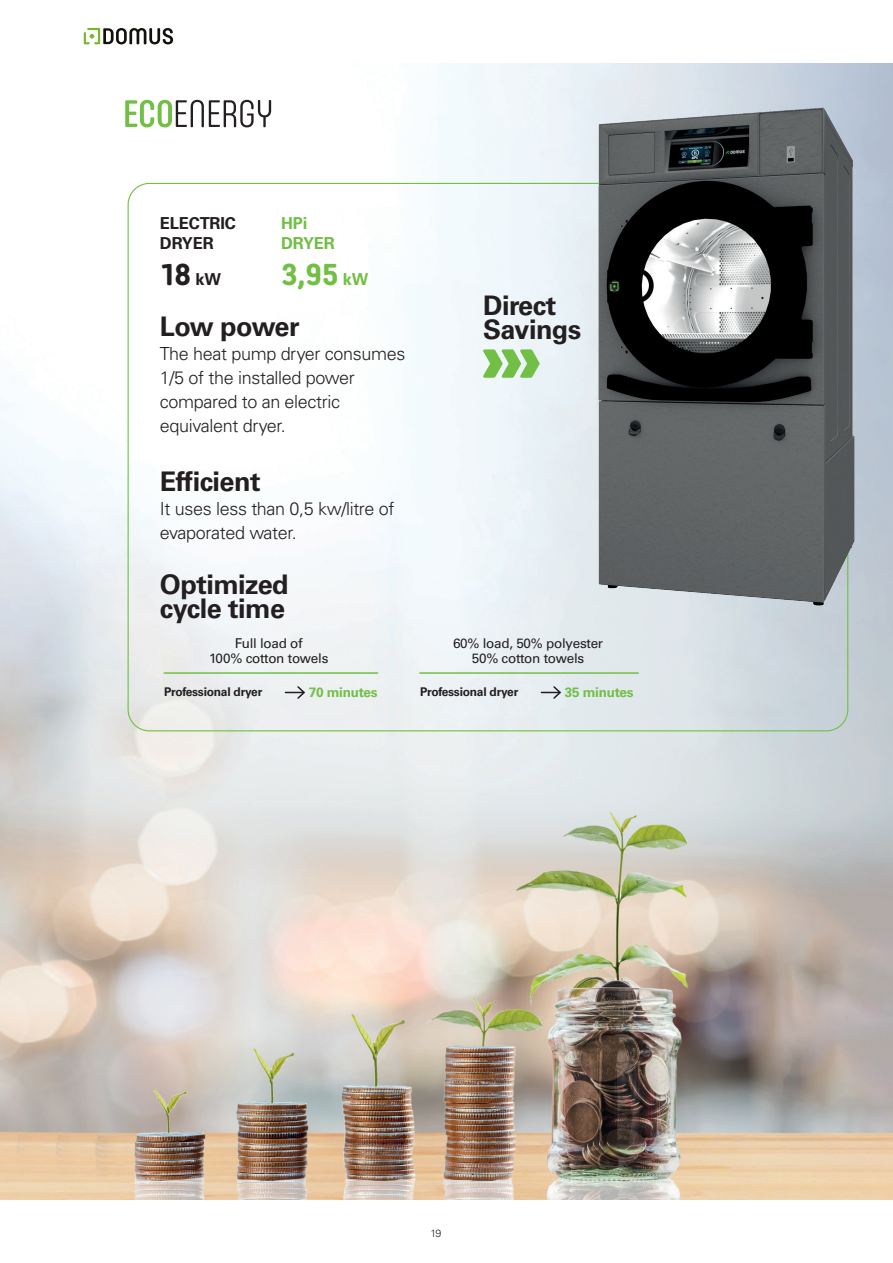
<style>
.page{position:relative;width:893px;height:1263px;background:#fff}
.page>*{position:absolute;margin:0;border:0;box-sizing:border-box;transform-origin:0 0}
.t1{font:700 30px "Core Mellow";color:#71bf44}
.t2{font:700 30px "Core Mellow";color:#231f20}
.t3{font:700 27px/24px "Univers LT Std";letter-spacing:-.02em;color:#231f20}
.t4{font:300 18px/24px "Univers LT Std";letter-spacing:-.02em;color:#231f20}
.t5{font:700 16.5px/19.8px "Univers LT Std";letter-spacing:-.01em;color:#231f20}
.t6{font:700 16.5px "Univers LT Std";letter-spacing:-.01em;color:#71bf44}
.t7{font:13.5px "Univers LT Std";letter-spacing:-.02em;color:#231f20}
.t8{font:700 13.5px "Univers LT Std";letter-spacing:-.02em;color:#71bf44}
.t9{font:700 12px "Univers LT Std";letter-spacing:-.02em;color:#231f20}
.t10{font:300 10.5px "Univers LT Std";color:#231f20}
.s1{font-family:"Univers LT Std";font-size:16.5px}
</style>
<div class="page">
<svg style="left:84px;top:28px;width:89px;height:16px"></svg>
<img style="left:0;top:64px;width:893px;height:1135px">
<img style="left:598px;top:108px;width:256px;height:498px">
<svg style="left:125px;top:100px;width:146px;height:27px"></svg>
<svg style="left:285px;top:685px;width:21px;height:15px"></svg>
<svg style="left:483px;top:349px;width:57px;height:29px;background:#9dd284"></svg>
<hr style="left:164px;top:672px;width:214px;height:2px;background:#71bf44">
<hr style="left:419px;top:672px;width:220px;height:2px;background:#71bf44">
<svg style="left:541px;top:685px;width:21px;height:15px"></svg>
<p class="t5" style="left:160px;top:213px;width:77px">ELECTRIC<br>DRYER</p>
<p class="t6" style="left:281px;top:213px;width:28px">HPi</p>
<p class="t6" style="left:281px;top:233px;width:55px">DRYER</p>
<p class="t2" style="left:160px;top:251px;width:62px">18 <span class="s1">kW</span></p>
<p class="t1" style="left:281px;top:251px;width:89px">3,95 <span class="s1">kW</span></p>
<p class="t3" style="left:160px;top:315px;width:141px">Low power</p>
<p class="t4" style="left:160px;top:342px;width:247px">The heat pump dryer consumes<br>1/5 of the installed power compared to an electric equivalent dryer.</p>
<p class="t3" style="left:160px;top:470px;width:102px">Efficient</p>
<p class="t4" style="left:160px;top:497px;width:236px">It uses less than 0,5 kw/litre of evaporated water.</p>
<p class="t3" style="left:160px;top:573px;width:130px">Optimized</p>
<p class="t3" style="left:160px;top:597px;width:127px">cycle time</p>
<p class="t7" style="left:235px;top:635px;width:70px">Full load of</p>
<p class="t7" style="left:209px;top:650px;width:121px">100% cotton towels</p>
<p class="t9" style="left:164px;top:685px;width:100px">Professional dryer</p>
<p class="t8" style="left:309px;top:684px;width:70px">70 minutes</p>
<p class="t3" style="left:483px;top:293px;width:100px">Direct<br>Savings</p>
<p class="t7" style="left:453px;top:635px;width:152px">60% load, 50% polyester</p>
<p class="t7" style="left:472px;top:650px;width:114px">50% cotton towels</p>
<p class="t9" style="left:420px;top:685px;width:100px">Professional dryer</p>
<p class="t8" style="left:565px;top:684px;width:70px">35 minutes</p>
<p class="t10" style="left:430px;top:1227px;width:12px">19</p>
</div>
